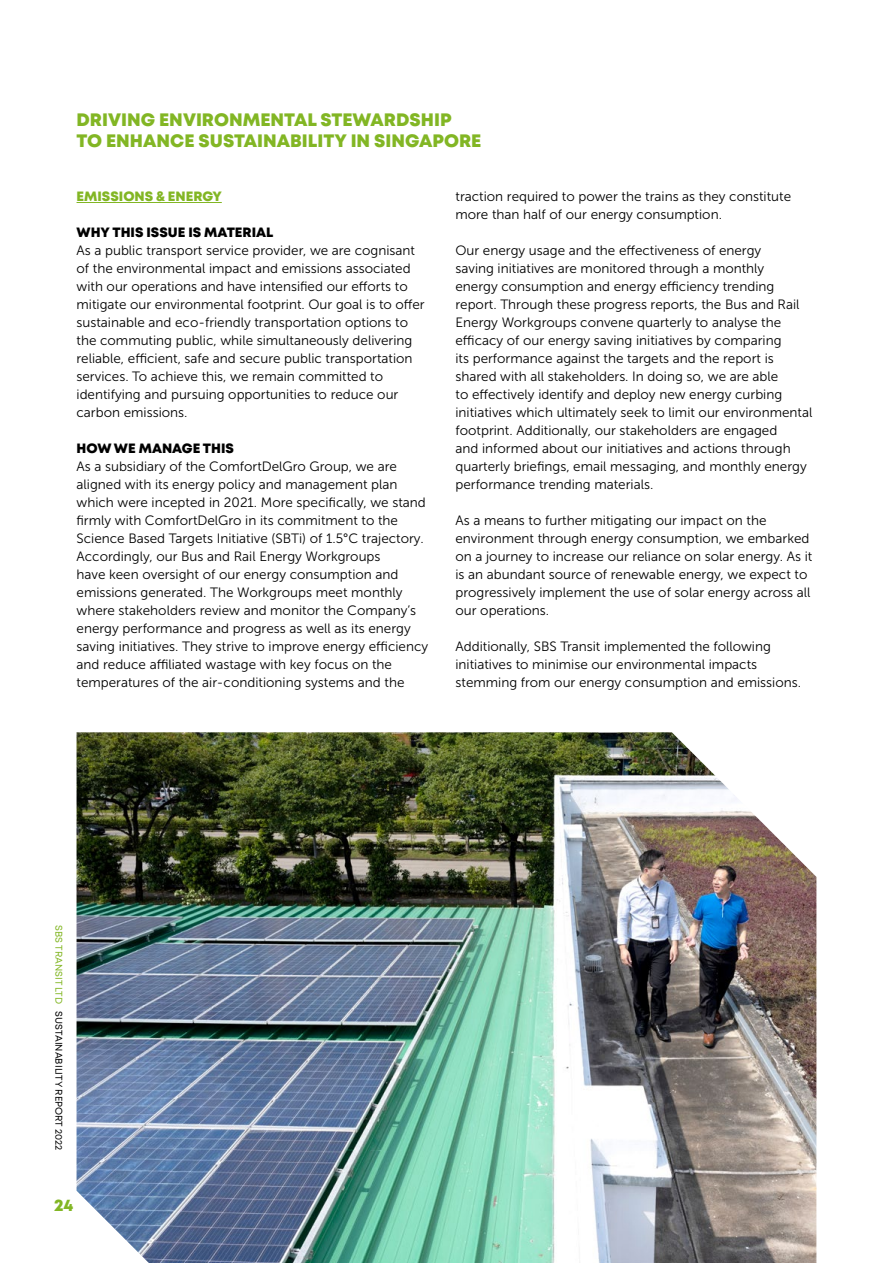
<style>
.page{position:relative;width:893px;height:1263px;background:#fff}
.page>*{position:absolute;margin:0;border:0;box-sizing:border-box;transform-origin:0 0}
.t1{font:800 18px/21.6px "Mont";color:#82b624}
.t2{font:800 16.95px "Mont";color:#82b624}
.t3{font:13.5px/18px "Museo Sans 300";color:#000}
.t4{font:800 13.5px "Mont";color:#000}
.t5{font:800 13.5px "Mont";color:#82b624}
.t6{font:9.75px "Mont";color:#000}
.s1{color:#82b624}
</style>
<div class="page">
<hr style="left:77px;top:202px;width:145px;height:1px;background:#82b624">
<img style="left:77px;top:732px;width:739px;height:531px">
<h1 class="t1" style="left:77px;top:109px;width:406px">DRIVING ENVIRONMENTAL STEWARDSHIP<br>TO ENHANCE SUSTAINABILITY IN SINGAPORE</h1>
<p class="t5" style="left:77px;top:188px;width:147px">EMISSIONS &amp; ENERGY</p>
<p class="t4" style="left:77px;top:224px;width:198px">WHY THIS ISSUE IS MATERIAL</p>
<p class="t3" style="left:77px;top:242px;width:350px">As a public transport service provider, we are cognisant of the environmental impact and emissions associated with our operations and have intensified our efforts to mitigate our environmental footprint. Our goal is to offer sustainable and eco-friendly transportation options to the commuting public, while simultaneously delivering reliable, efficient, safe and secure public transportation services. To achieve this, we remain committed to identifying and pursuing opportunities to reduce our carbon emissions.</p>
<p class="t4" style="left:77px;top:440px;width:159px">HOW WE MANAGE THIS</p>
<p class="t3" style="left:77px;top:458px;width:353px">As a subsidiary of the ComfortDelGro Group, we are aligned with its energy policy and management plan which were incepted in 2021. More specifically, we stand firmly with ComfortDelGro in its commitment to the Science Based Targets Initiative (SBTi) of 1.5°C trajectory.<br>Accordingly, our Bus and Rail Energy Workgroups<br>have keen oversight of our energy consumption and emissions generated. The Workgroups meet monthly where stakeholders review and monitor the Company’s energy performance and progress as well as its energy saving initiatives. They strive to improve energy efficiency and reduce affiliated wastage with key focus on the temperatures of the air-conditioning systems and the</p>
<p class="t3" style="left:455px;top:188px;width:337px">traction required to power the trains as they constitute more than half of our energy consumption.</p>
<p class="t3" style="left:455px;top:242px;width:358px">Our energy usage and the effectiveness of energy<br>saving initiatives are monitored through a monthly<br>energy consumption and energy efficiency trending report. Through these progress reports, the Bus and Rail Energy Workgroups convene quarterly to analyse the efficacy of our energy saving initiatives by comparing<br>its performance against the targets and the report is shared with all stakeholders. In doing so, we are able<br>to effectively identify and deploy new energy curbing initiatives which ultimately seek to limit our environmental footprint. Additionally, our stakeholders are engaged<br>and informed about our initiatives and actions through quarterly briefings, email messaging, and monthly energy performance trending materials.</p>
<p class="t3" style="left:455px;top:512px;width:358px">As a means to further mitigating our impact on the environment through energy consumption, we embarked on a journey to increase our reliance on solar energy. As it is an abundant source of renewable energy, we expect to progressively implement the use of solar energy across all our operations.</p>
<p class="t3" style="left:455px;top:638px;width:347px">Additionally, SBS Transit implemented the following initiatives to minimise our environmental impacts stemming from our energy consumption and emissions.</p>
<p class="t6" style="left:65px;top:925px;width:227px;rotate:90deg"><span class="s1">SBS TRANSIT LTD</span> SUSTAINABILITY REPORT 2022</p>
<p class="t2" style="left:54px;top:1194px;width:21px">24</p>
</div>
